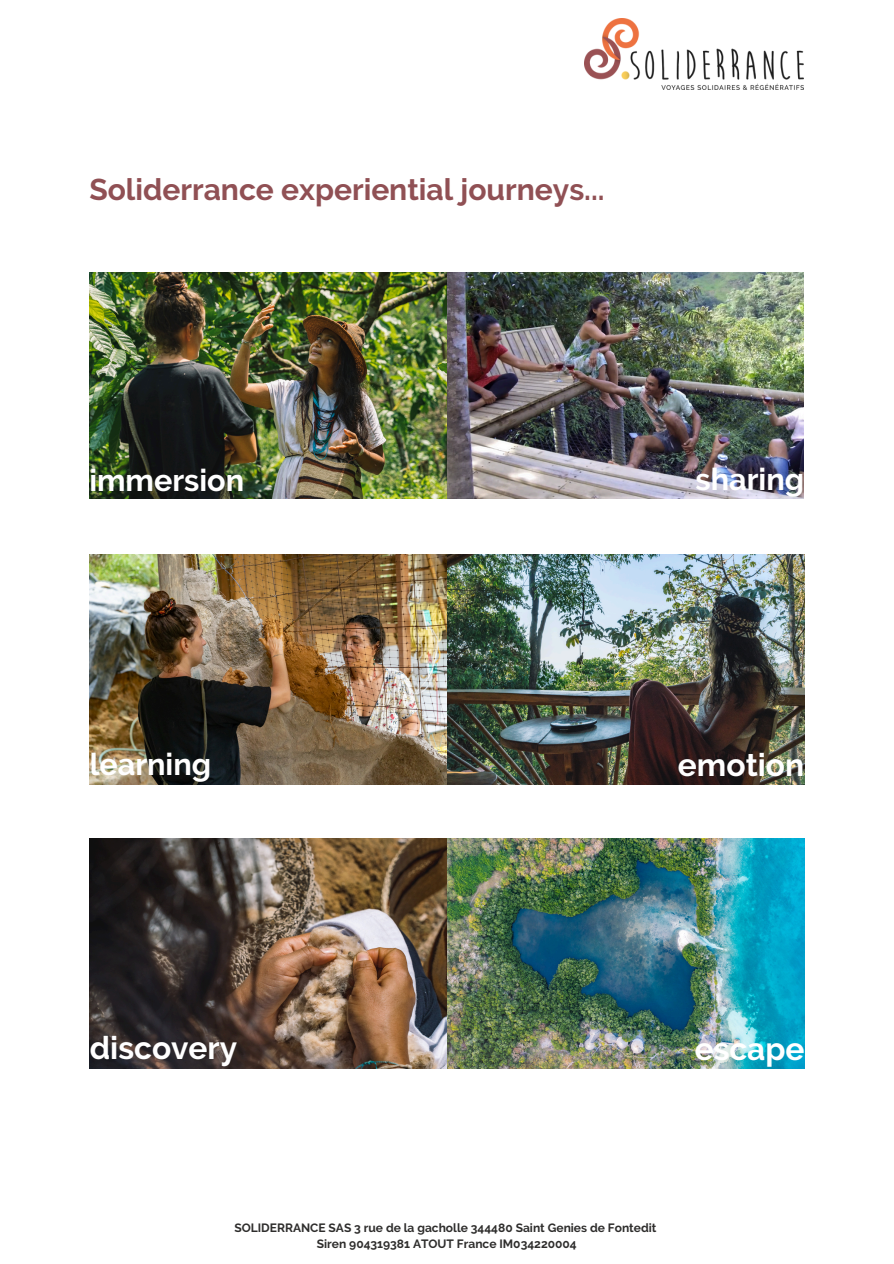
<style>
.page{position:relative;width:894px;height:1264px;background:#fff}
.page>*{position:absolute;margin:0;border:0;box-sizing:border-box;transform-origin:0 0}
.t1{font:700 31.65px "Raleway";color:#fff}
.t2{font:700 30.6px "Raleway";color:#fff}
.t3{font:700 30px "Raleway";color:#905054}
.t4{font:700 12px "Raleway";color:#2e2d2c}
</style>
<div class="page">
<img style="left:584px;top:19px;width:219px;height:71px">
<img style="left:89px;top:273px;width:714px;height:225px">
<img style="left:90px;top:554px;width:714px;height:230px">
<img style="left:90px;top:838px;width:713px;height:230px">
<p class="t3" style="left:89px;top:172px;width:516px">Soliderrance experiential journeys...</p>
<h1 class="t2" style="left:89px;top:462px;width:156px">immersion</h1>
<p class="t2" style="left:695px;top:461px;width:110px">sharing</p>
<p class="t2" style="left:90px;top:746px;width:123px">learning</p>
<h1 class="t1" style="left:677px;top:746px;width:128px">emotion</h1>
<h1 class="t1" style="left:90px;top:1029px;width:149px">discovery</h1>
<p class="t1" style="left:694px;top:1030px;width:111px">escape</p>
<p class="t4" style="left:234px;top:1221px;width:423px">SOLIDERRANCE SAS 3 rue de la gacholle 344480 Saint Genies de Fontedit</p>
<h1 class="t4" style="left:317px;top:1237px;width:261px">Siren 904319381 ATOUT France IM034220004</h1>
</div>
